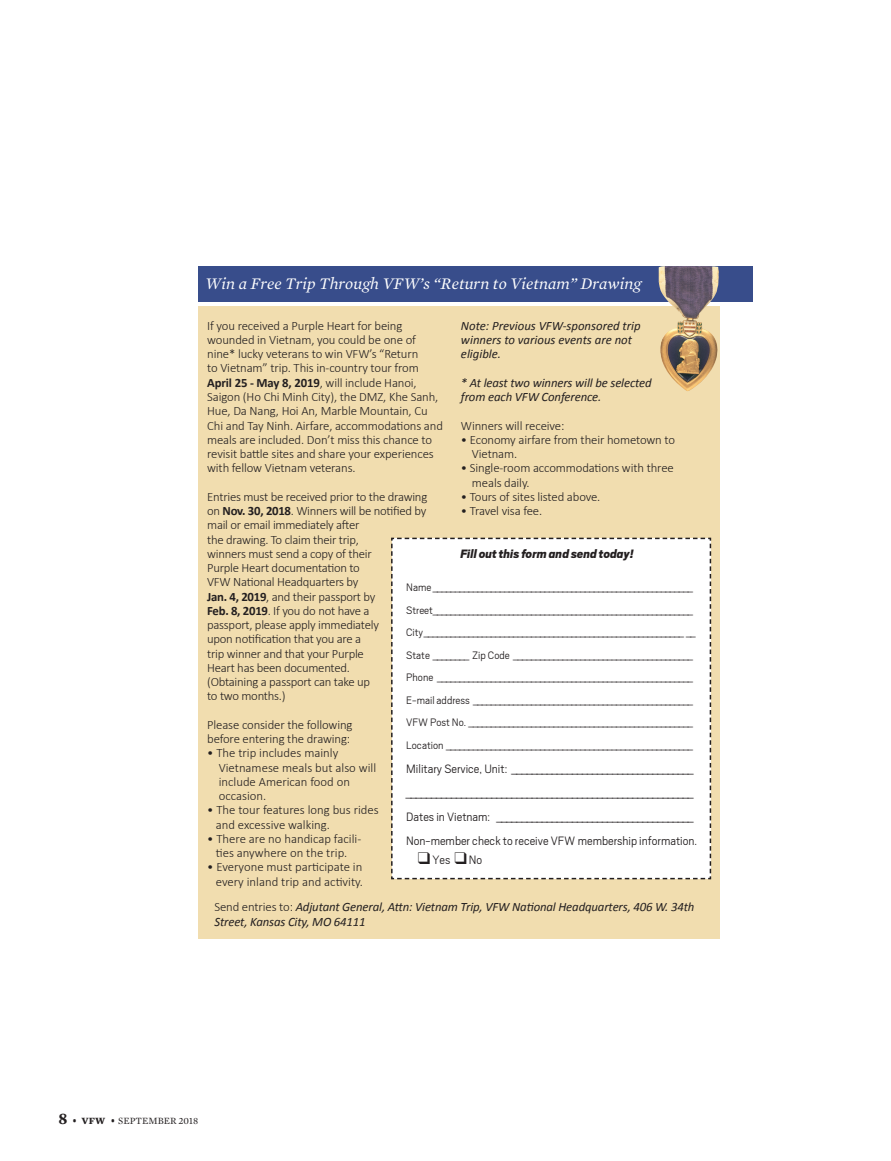
<style>
.page{position:relative;width:891px;height:1161px;background:#fff}
.page>*{position:absolute;margin:0;border:0;box-sizing:border-box;transform-origin:0 0}
.t1{font:italic 16.5px "Mercury Text G1";color:#fff}
.t2{font:300 13.5px/24px "Scout";color:#231f20}
.t3{font:italic 900 13.5px "Scout";color:#231f20}
.t4{font:300 12.75px/14.2px "Calibri";letter-spacing:-.01em;color:#231f20}
.t5{font:italic 12.75px/14.2px "Calibri";letter-spacing:-.01em;color:#231f20}
.t6{font:300 12px/22.5px "Scout";color:#231f20}
.t7{font:9.75px "Mercury Text G1";color:#231f20}
.s1{font-weight:700}
.s2{font-weight:300;font-style:normal}
.s3{font-weight:700;font-size:16.5px}
.s4{font-family:"Scout"}
.s5{font-family:"Mercury Text G3";font-weight:700}
</style>
<div class="page">
<div style="left:198px;top:307px;width:522px;height:632px;background:#f1ddaf"></div>
<div style="left:198px;top:266px;width:555px;height:36px;background:#384d8b"></div>
<img style="left:658px;top:266px;width:61px;height:125px">
<div style="left:391px;top:537px;width:321px;height:343px;background:#fff"></div>
<p class="t1" style="left:205px;top:274px;width:438px">Win a Free Trip Through VFW’s “Return to Vietnam” Drawing</p>
<p class="t4" style="left:207px;top:318px;width:237px">If you received a Purple Heart for being wounded in Vietnam, you could be one of nine* lucky veterans to win VFW’s “Return<br>to Vietnam” trip. This in-country tour from <span class="s1">April 25 - May 8, 2019</span>, will include Hanoi, Saigon (Ho Chi Minh City), the DMZ, Khe Sanh, Hue, Da Nang, Hoi An, Marble Mountain, Cu Chi and Tay Ninh. Airfare, accommodations and meals are included. Don’t miss this chance to revisit battle sites and share your experiences with fellow Vietnam veterans.</p>
<p class="t4" style="left:207px;top:489px;width:222px">Entries must be received prior to the drawing on <span class="s1">Nov. 30, 2018</span>. Winners will be notified by mail or email immediately after<br>the drawing. To claim their trip,<br>winners must send a copy of their<br>Purple Heart documentation to<br>VFW National Headquarters by<br><span class="s1">Jan. 4, 2019</span>, and their passport by<br><span class="s1">Feb. 8, 2019</span>. If you do not have a<br>passport, please apply immediately<br>upon notification that you are a<br>trip winner and that your Purple<br>Heart has been documented.<br>(Obtaining a passport can take up<br>to two months.)</p>
<p class="t4" style="left:207px;top:717px;width:147px">Please consider the following before entering the drawing:</p>
<p class="t4" style="left:219px;top:745px;width:159px;text-indent:-12px">• The trip includes mainly<br>Vietnamese meals but also will include American food on occasion.</p>
<p class="t4" style="left:216px;top:802px;width:165px;text-indent:-9px">• The tour features long bus rides and excessive walking.</p>
<p class="t4" style="left:207px;top:831px;width:156px;text-align:center">• There are no handicap facili&shy;ties anywhere on the trip.</p>
<p class="t4" style="left:207px;top:859px;width:157px;text-align:right">• Everyone must participate in every inland trip and activity.</p>
<p class="t5" style="left:461px;top:318px;width:181px">Note: Previous VFW-sponsored trip winners to various events are not eligible.</p>
<p class="t5" style="left:461px;top:375px;width:192px">* At least two winners will be selected from each VFW Conference.</p>
<p class="t4" style="left:461px;top:418px;width:105px">Winners will receive:</p>
<p class="t4" style="left:472px;top:432px;width:205px;text-indent:-11px">• Economy airfare from their hometown to<br>Vietnam.</p>
<p class="t4" style="left:472px;top:460px;width:203px;text-indent:-11px">• Single-room accommodations with three meals daily.</p>
<p class="t4" style="left:461px;top:489px;width:141px">• Tours of sites listed above.</p>
<p class="t4" style="left:461px;top:503px;width:83px">• Travel visa fee.</p>
<p class="t3" style="left:461px;top:547px;width:175px">Fill out this form and send today!</p>
<p class="t6" style="left:406px;top:576px;width:291px">Name __________________________________________________________ Street__________________________________________________________ City__________________________________________________________ __ State ________ Zip Code ________________________________________ Phone _________________________________________________________ E-mail address _________________________________________________ VFW Post No. __________________________________________________ Location _______________________________________________________</p>
<p class="t2" style="left:406px;top:756px;width:292px">Military Service, Unit: ____________________________________ _________________________________________________________ Dates in Vietnam: _______________________________________ Non-member check to receive VFW membership information.</p>
<p class="t2" style="left:418px;top:848px;width:66px">❑ Yes ❑ No</p>
<p class="t5" style="left:214px;top:899px;width:482px;line-height:15px"><span class="s2">Send entries to:</span> Adjutant General, Attn: Vietnam Trip, VFW National Headquarters, 406 W. 34th<br>Street, Kansas City, MO 64111</p>
<p class="t7" style="left:58px;top:1115px;width:141px"><span class="s3">8</span> <span class="s4">•</span> <span class="s5">VFW</span> <span class="s4">•</span> SEPTEMBER 2018</p>
</div>
